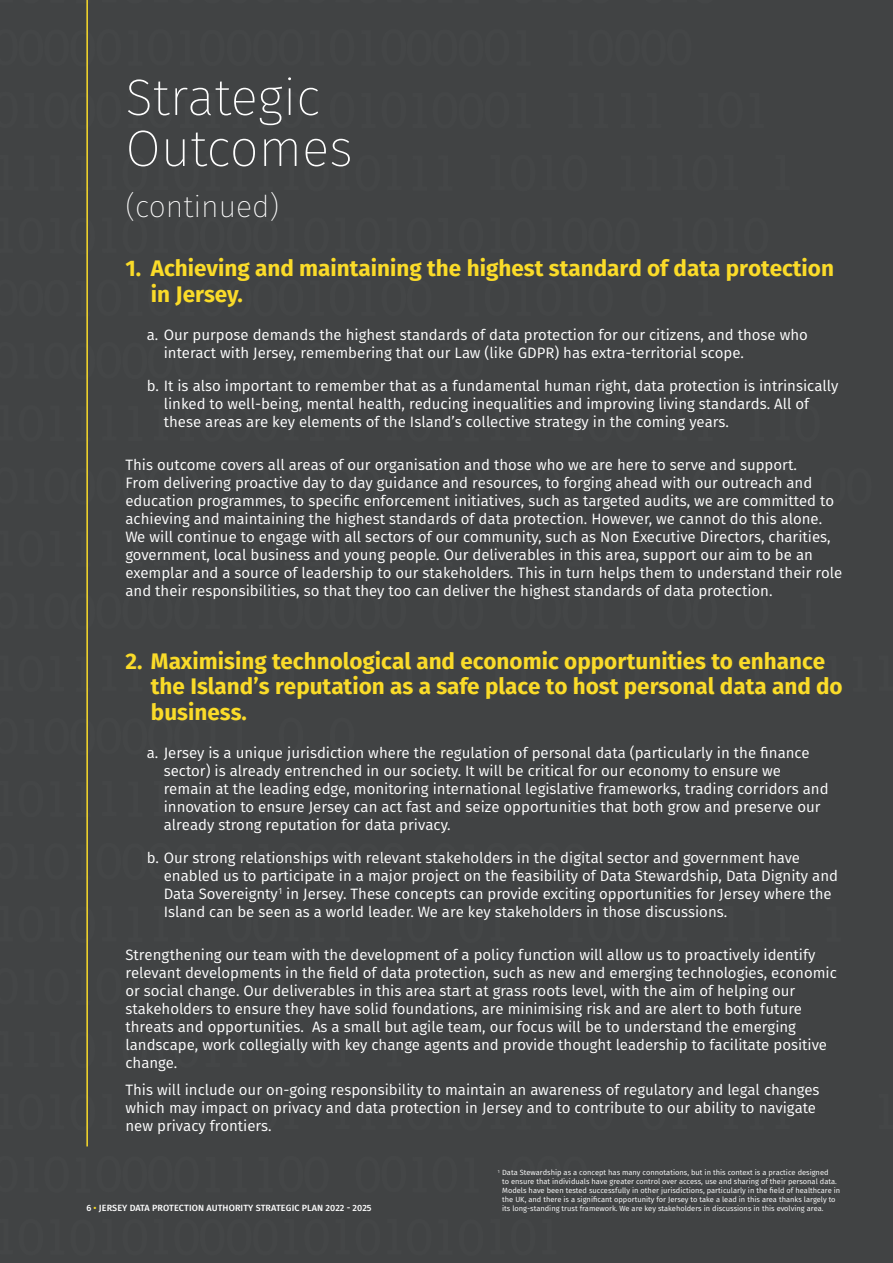
<style>
.page{position:relative;width:893px;height:1263px;background:#414344}
.page>*{position:absolute;margin:0;border:0;box-sizing:border-box;transform-origin:0 0}
.t1{font:200 51.15px/51px "Fira Sans";color:#fff}
.t2{font:200 30.15px "Fira Sans";color:#fff}
.BODY_TEXT{font:700 22.5px/25.5px "Fira Sans";color:#fadb29}
.BODY_TEXT-2{font:15px/18px "Fira Sans";color:#fff}
.t3{font:500 9px "Fira Sans";letter-spacing:.01em;color:#fff}
.BODY_TEXT-3{font:7.5px/9px "Fira Sans";color:#fff}
.s1{color:#fadb29}
</style>
<div class="page">
<hr style="left:86px;top:0;width:2px;height:1146px;background:#fadb29">
<p class="t1" style="left:125px;top:72px;width:229px">Strategic<br>Outcomes</p>
<p class="t2" style="left:125px;top:185px;width:155px">(continued)</p>
<p class="BODY_TEXT" style="left:151px;top:256px;width:685px;text-indent:-26px">1. Achieving and maintaining the highest standard of data protection in Jersey.</p>
<p class="BODY_TEXT-2" style="left:164px;top:326px;width:646px;text-indent:-17px">a. Our purpose demands the highest standards of data protection for our citizens, and those who interact with Jersey, remembering that our Law (like GDPR) has extra-territorial scope.</p>
<p class="BODY_TEXT-2" style="left:164px;top:376px;width:676px;text-indent:-17px">b. It is also important to remember that as a fundamental human right, data protection is intrinsically linked to well-being, mental health, reducing inequalities and improving living standards. All of these areas are key elements of the Island’s collective strategy in the coming years.</p>
<p class="BODY_TEXT-2" style="left:125px;top:456px;width:718px">This outcome covers all areas of our organisation and those who we are here to serve and support.<br>From delivering proactive day to day guidance and resources, to forging ahead with our outreach and education programmes, to specific enforcement initiatives, such as targeted audits, we are committed to achieving and maintaining the highest standards of data protection. However, we cannot do this alone.<br>We will continue to engage with all sectors of our community, such as Non Executive Directors, charities, government, local business and young people. Our deliverables in this area, support our aim to be an exemplar and a source of leadership to our stakeholders. This in turn helps them to understand their role and their responsibilities, so that they too can deliver the highest standards of data protection.</p>
<p class="BODY_TEXT" style="left:151px;top:648px;width:693px;text-indent:-26px">2. Maximising technological and economic opportunities to enhance the Island’s reputation as a safe place to host personal data and do business.</p>
<p class="BODY_TEXT-2" style="left:164px;top:743px;width:666px;text-indent:-17px">a. Jersey is a unique jurisdiction where the regulation of personal data (particularly in the finance sector) is already entrenched in our society. It will be critical for our economy to ensure we remain at the leading edge, monitoring international legislative frameworks, trading corridors and innovation to ensure Jersey can act fast and seize opportunities that both grow and preserve our already strong reputation for data privacy.</p>
<p class="BODY_TEXT-2" style="left:164px;top:848px;width:676px;text-indent:-17px">b. Our strong relationships with relevant stakeholders in the digital sector and government have enabled us to participate in a major project on the feasibility of Data Stewardship, Data Dignity and Data Sovereignty<sup>1</sup> in Jersey. These concepts can provide exciting opportunities for Jersey where the Island can be seen as a world leader. We are key stakeholders in those discussions.</p>
<p class="BODY_TEXT-2" style="left:125px;top:946px;width:713px">Strengthening our team with the development of a policy function will allow us to proactively identify relevant developments in the field of data protection, such as new and emerging technologies, economic or social change. Our deliverables in this area start at grass roots level, with the aim of helping our stakeholders to ensure they have solid foundations, are minimising risk and are alert to both future threats and opportunities. As a small but agile team, our focus will be to understand the emerging landscape, work collegially with key change agents and provide thought leadership to facilitate positive change.</p>
<p class="BODY_TEXT-2" style="left:125px;top:1080px;width:696px">This will include our on-going responsibility to maintain an awareness of regulatory and legal changes which may impact on privacy and data protection in Jersey and to contribute to our ability to navigate new privacy frontiers.</p>
<p class="t3" style="left:86px;top:1202px;width:287px">6 <span class="s1">•</span> JERSEY DATA PROTECTION AUTHORITY STRATEGIC PLAN 2022 - 2025</p>
<p class="BODY_TEXT-3" style="left:502px;top:1168px;width:340px;text-indent:-4px"><sup>1</sup> Data Stewardship as a concept has many connotations, but in this context is a practice designed<br>to ensure that individuals have greater control over access, use and sharing of their personal data.<br>Models have been tested successfully in other jurisdictions, particularly in the field of healthcare in the UK, and there is a significant opportunity for Jersey to take a lead in this area thanks largely to its long-standing trust framework. We are key stakeholders in discussions in this evolving area.</p>
</div>
